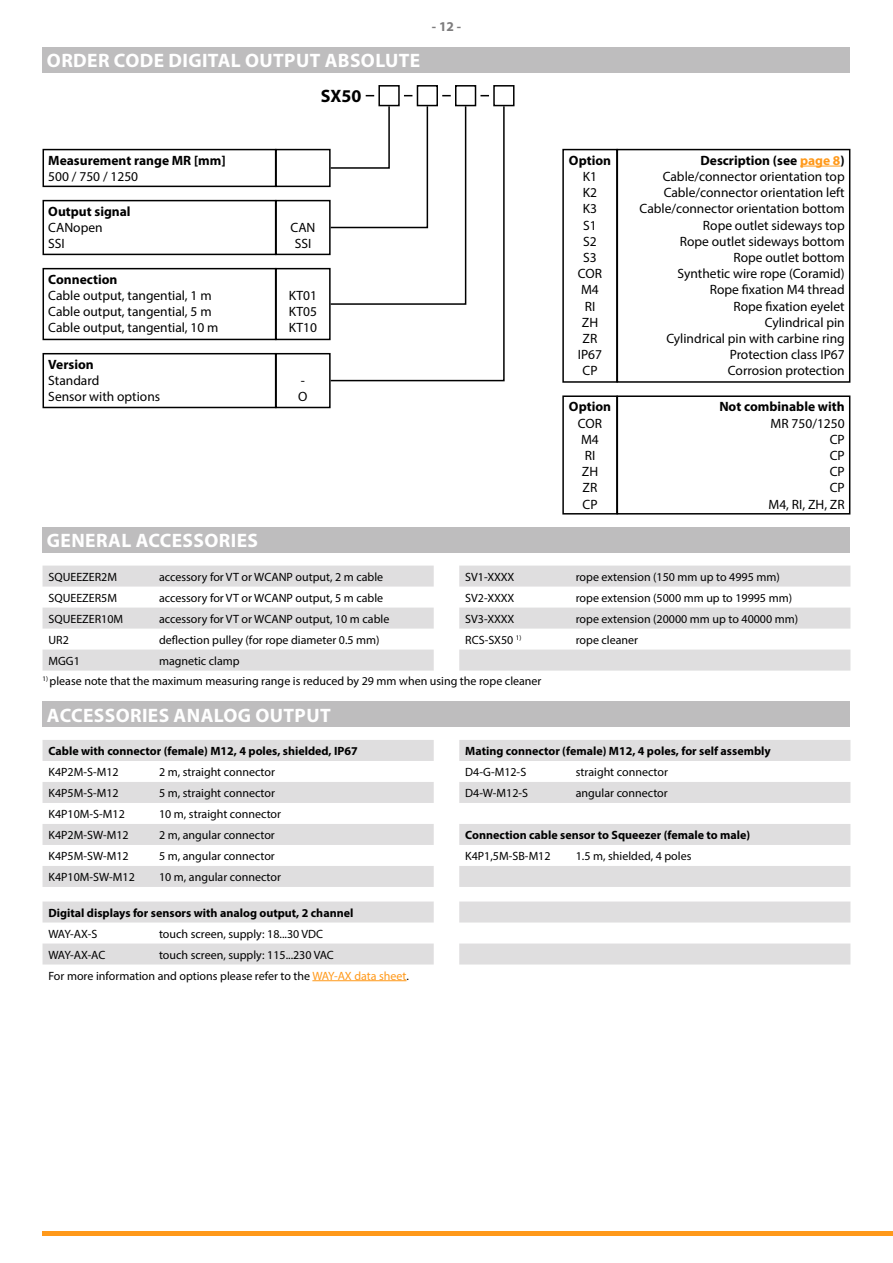
<style>
.page{position:relative;width:893px;height:1263px;background:#fff}
.page>*{position:absolute;margin:0;border:0;box-sizing:border-box;transform-origin:0 0}
.Überschrift_kein_Inh{font:700 19.5px "Myriad Pro";letter-spacing:.02em;color:#fff}
.t1{font:700 18px "Myriad Pro";color:#000}
.t2{font:13.5px "Myriad Pro";color:#000}
.t3{font:700 13.5px "Myriad Pro";color:#000}
.t4{font:700 13.5px "Myriad Pro";color:#7d7c7d}
.Tabellen{font:12px "Myriad Pro";color:#000}
.Tabellen-2{font:700 12px "Myriad Pro";color:#000}
.s1{color:#ff991a}
</style>
<div class="page">
<hr style="left:43px;top:1231px;width:850px;height:4px;background:#ff991a">
<div style="left:43px;top:47px;width:807px;height:25px;background:#bebdbe"></div>
<div style="left:378px;top:85px;width:22px;height:21px;border:2px solid #000"></div>
<div style="left:417px;top:85px;width:21px;height:21px;border:2px solid #000"></div>
<div style="left:455px;top:85px;width:21px;height:21px;border:2px solid #000"></div>
<div style="left:493px;top:85px;width:21px;height:21px;border:2px solid #000"></div>
<div style="left:43px;top:149px;width:233px;height:38px;border:2px solid #000"></div>
<div style="left:275px;top:149px;width:56px;height:38px;border:2px solid #000"></div>
<div style="left:43px;top:200px;width:233px;height:55px;border:2px solid #000"></div>
<div style="left:275px;top:200px;width:56px;height:55px;border:2px solid #000"></div>
<div style="left:43px;top:268px;width:233px;height:72px;border:2px solid #000"></div>
<div style="left:275px;top:268px;width:56px;height:72px;border:2px solid #000"></div>
<div style="left:43px;top:353px;width:233px;height:55px;border:2px solid #000"></div>
<div style="left:275px;top:353px;width:56px;height:55px;border:2px solid #000"></div>
<hr style="left:800px;top:166px;width:40px;height:1px;background:#ff991a">
<div style="left:617px;top:149px;width:233px;height:234px;border:2px solid #000"></div>
<div style="left:562px;top:149px;width:56px;height:234px;border:2px solid #000"></div>
<div style="left:617px;top:395px;width:233px;height:119px;border:2px solid #000"></div>
<div style="left:562px;top:395px;width:56px;height:119px;border:2px solid #000"></div>
<svg style="left:329px;top:105px;width:176px;height:277px"></svg>
<div style="left:43px;top:527px;width:807px;height:26px;background:#bebdbe"></div>
<svg style="left:43px;top:566px;width:391px;height:105px"></svg>
<svg style="left:459px;top:566px;width:391px;height:105px"></svg>
<div style="left:43px;top:702px;width:807px;height:25px;background:#bebdbe"></div>
<svg style="left:43px;top:740px;width:391px;height:147px;fill:#dfdedf"></svg>
<svg style="left:459px;top:740px;width:391px;height:147px;fill:#dfdedf"></svg>
<svg style="left:43px;top:901px;width:391px;height:63px"></svg>
<hr style="left:312px;top:980px;width:95px;height:1px;background:#ff991a">
<svg style="left:459px;top:901px;width:391px;height:63px"></svg>
<p class="Überschrift_kein_Inh" style="left:47px;top:48px;width:375px">ORDER CODE DIGITAL OUTPUT ABSOLUTE</p>
<p class="t1" style="left:321px;top:85px;width:42px">SX50</p>
<p class="t4" style="left:432px;top:18px;width:31px">- 12 -</p>
<p class="t3" style="left:48px;top:151px;width:179px">Measurement range MR [mm]</p>
<p class="t2" style="left:48px;top:168px;width:91px">500 / 750 / 1250</p>
<p class="t3" style="left:48px;top:202px;width:84px">Output signal</p>
<p class="t2" style="left:48px;top:219px;width:56px">CANopen</p>
<p class="t2" style="left:48px;top:235px;width:18px">SSI</p>
<p class="t3" style="left:48px;top:270px;width:71px">Connection</p>
<p class="t2" style="left:48px;top:287px;width:165px">Cable output, tangential, 1 m</p>
<p class="t2" style="left:48px;top:303px;width:165px">Cable output, tangential, 5 m</p>
<p class="t2" style="left:48px;top:319px;width:172px">Cable output, tangential, 10 m</p>
<p class="t3" style="left:48px;top:355px;width:47px">Version</p>
<p class="t2" style="left:48px;top:372px;width:53px">Standard</p>
<p class="t2" style="left:48px;top:388px;width:113px">Sensor with options</p>
<p class="t2" style="left:290px;top:219px;width:27px">CAN</p>
<p class="t2" style="left:295px;top:235px;width:18px">SSI</p>
<p class="t2" style="left:289px;top:287px;width:30px">KT01</p>
<p class="t2" style="left:289px;top:303px;width:30px">KT05</p>
<p class="t2" style="left:289px;top:319px;width:30px">KT10</p>
<p class="t2" style="left:301px;top:372px;width:6px">-</p>
<p class="t2" style="left:298px;top:388px;width:11px">O</p>
<p class="Überschrift_kein_Inh" style="left:47px;top:528px;width:213px">GENERAL ACCESSORIES</p>
<p class="Tabellen" style="left:49px;top:569px;width:70px">SQUEEZER2M</p>
<p class="Tabellen" style="left:159px;top:569px;width:226px">accessory for VT or WCANP output, 2 m cable</p>
<p class="Tabellen" style="left:49px;top:590px;width:70px">SQUEEZER5M</p>
<p class="Tabellen" style="left:159px;top:590px;width:226px">accessory for VT or WCANP output, 5 m cable</p>
<p class="Tabellen" style="left:49px;top:611px;width:76px">SQUEEZER10M</p>
<p class="Tabellen" style="left:159px;top:611px;width:232px">accessory for VT or WCANP output, 10 m cable</p>
<p class="Tabellen" style="left:49px;top:632px;width:22px">UR2</p>
<p class="Tabellen" style="left:159px;top:632px;width:222px">deflection pulley (for rope diameter 0.5 mm)</p>
<p class="Tabellen" style="left:49px;top:653px;width:33px">MGG1</p>
<p class="Tabellen" style="left:159px;top:653px;width:82px">magnetic clamp</p>
<p class="t3" style="left:569px;top:151px;width:44px">Option</p>
<p class="t2" style="left:583px;top:168px;width:16px">K1</p>
<p class="t2" style="left:583px;top:184px;width:16px">K2</p>
<p class="t2" style="left:583px;top:200px;width:16px">K3</p>
<p class="t2" style="left:583px;top:217px;width:15px">S1</p>
<p class="t2" style="left:583px;top:233px;width:15px">S2</p>
<p class="t2" style="left:583px;top:249px;width:15px">S3</p>
<p class="t2" style="left:578px;top:265px;width:26px">COR</p>
<p class="t2" style="left:581px;top:281px;width:19px">M4</p>
<p class="t2" style="left:585px;top:298px;width:12px">RI</p>
<p class="t2" style="left:582px;top:314px;width:18px">ZH</p>
<p class="t2" style="left:583px;top:330px;width:16px">ZR</p>
<p class="t2" style="left:578px;top:346px;width:26px">IP67</p>
<p class="t2" style="left:582px;top:362px;width:17px">CP</p>
<p class="t3" style="left:569px;top:398px;width:44px">Option</p>
<p class="t2" style="left:578px;top:415px;width:26px">COR</p>
<p class="t2" style="left:581px;top:431px;width:19px">M4</p>
<p class="t2" style="left:585px;top:447px;width:12px">RI</p>
<p class="t2" style="left:582px;top:463px;width:18px">ZH</p>
<p class="t2" style="left:583px;top:479px;width:16px">ZR</p>
<p class="t2" style="left:582px;top:496px;width:17px">CP</p>
<p class="t3" style="left:700px;top:151px;width:146px">Description (see <span class="s1">page 8</span>)</p>
<p class="t2" style="left:663px;top:168px;width:183px">Cable/connector orientation top</p>
<p class="t2" style="left:664px;top:184px;width:182px">Cable/connector orientation left</p>
<p class="t2" style="left:640px;top:200px;width:207px">Cable/connector orientation bottom</p>
<p class="t2" style="left:703px;top:217px;width:143px">Rope outlet sideways top</p>
<p class="t2" style="left:680px;top:233px;width:166px">Rope outlet sideways bottom</p>
<p class="t2" style="left:733px;top:249px;width:113px">Rope outlet bottom</p>
<p class="t2" style="left:678px;top:265px;width:169px">Synthetic wire rope (Coramid)</p>
<p class="t2" style="left:710px;top:281px;width:136px">Rope fixation M4 thread</p>
<p class="t2" style="left:733px;top:298px;width:113px">Rope fixation eyelet</p>
<p class="t2" style="left:765px;top:314px;width:81px">Cylindrical pin</p>
<p class="t2" style="left:666px;top:330px;width:180px">Cylindrical pin with carbine ring</p>
<p class="t2" style="left:730px;top:346px;width:116px">Protection class IP67</p>
<p class="t2" style="left:728px;top:362px;width:118px">Corrosion protection</p>
<p class="t3" style="left:719px;top:398px;width:127px">Not combinable with</p>
<p class="t2" style="left:771px;top:415px;width:76px">MR 750/1250</p>
<p class="t2" style="left:830px;top:431px;width:17px">CP</p>
<p class="t2" style="left:830px;top:447px;width:17px">CP</p>
<p class="t2" style="left:830px;top:463px;width:17px">CP</p>
<p class="t2" style="left:830px;top:479px;width:17px">CP</p>
<p class="t2" style="left:768px;top:496px;width:78px">M4, RI, ZH, ZR</p>
<p class="Tabellen" style="left:465px;top:569px;width:51px">SV1-XXXX</p>
<p class="Tabellen" style="left:576px;top:569px;width:205px">rope extension (150 mm up to 4995 mm)</p>
<p class="Tabellen" style="left:465px;top:590px;width:51px">SV2-XXXX</p>
<p class="Tabellen" style="left:576px;top:590px;width:218px">rope extension (5000 mm up to 19995 mm)</p>
<p class="Tabellen" style="left:465px;top:611px;width:51px">SV3-XXXX</p>
<p class="Tabellen" style="left:576px;top:611px;width:224px">rope extension (20000 mm up to 40000 mm)</p>
<p class="Tabellen" style="left:465px;top:632px;width:58px">RCS-SX50 <sup>1)</sup></p>
<p class="Tabellen" style="left:576px;top:632px;width:64px">rope cleaner</p>
<p class="Tabellen" style="left:43px;top:674px;width:500px"><sup>1)</sup> please note that the maximum measuring range is reduced by 29 mm when using the rope cleaner</p>
<p class="Überschrift_kein_Inh" style="left:47px;top:702px;width:285px">ACCESSORIES ANALOG OUTPUT</p>
<p class="Tabellen-2" style="left:49px;top:743px;width:311px">Cable with connector (female) M12, 4 poles, shielded, IP67</p>
<p class="Tabellen" style="left:49px;top:764px;width:72px">K4P2M-S-M12</p>
<p class="Tabellen" style="left:159px;top:764px;width:117px">2 m, straight connector</p>
<p class="Tabellen" style="left:49px;top:785px;width:72px">K4P5M-S-M12</p>
<p class="Tabellen" style="left:159px;top:785px;width:117px">5 m, straight connector</p>
<p class="Tabellen" style="left:49px;top:806px;width:78px">K4P10M-S-M12</p>
<p class="Tabellen" style="left:159px;top:806px;width:124px">10 m, straight connector</p>
<p class="Tabellen" style="left:49px;top:827px;width:82px">K4P2M-SW-M12</p>
<p class="Tabellen" style="left:159px;top:827px;width:117px">2 m, angular connector</p>
<p class="Tabellen" style="left:49px;top:848px;width:82px">K4P5M-SW-M12</p>
<p class="Tabellen" style="left:159px;top:848px;width:117px">5 m, angular connector</p>
<p class="Tabellen" style="left:49px;top:869px;width:88px">K4P10M-SW-M12</p>
<p class="Tabellen" style="left:159px;top:869px;width:123px">10 m, angular connector</p>
<p class="Tabellen-2" style="left:49px;top:905px;width:306px">Digital displays for sensors with analog output, 2 channel</p>
<p class="Tabellen" style="left:49px;top:926px;width:50px">WAY-AX-S</p>
<p class="Tabellen" style="left:159px;top:926px;width:165px">touch screen, supply: 18...30 VDC</p>
<p class="Tabellen" style="left:49px;top:947px;width:58px">WAY-AX-AC</p>
<p class="Tabellen" style="left:159px;top:947px;width:176px">touch screen, supply: 115...230 VAC</p>
<p class="Tabellen" style="left:49px;top:968px;width:362px">For more information and options please refer to the <span class="s1">WAY-AX data sheet</span>.</p>
<p class="Tabellen-2" style="left:465px;top:743px;width:307px">Mating connector (female) M12, 4 poles, for self assembly</p>
<p class="Tabellen" style="left:465px;top:764px;width:62px">D4-G-M12-S</p>
<p class="Tabellen" style="left:576px;top:764px;width:94px">straight connector</p>
<p class="Tabellen" style="left:465px;top:785px;width:64px">D4-W-M12-S</p>
<p class="Tabellen" style="left:576px;top:785px;width:94px">angular connector</p>
<p class="Tabellen-2" style="left:465px;top:827px;width:287px">Connection cable sensor to Squeezer (female to male)</p>
<p class="Tabellen" style="left:465px;top:848px;width:87px">K4P1,5M-SB-M12</p>
<p class="Tabellen" style="left:576px;top:848px;width:117px">1.5 m, shielded, 4 poles</p>
</div>
